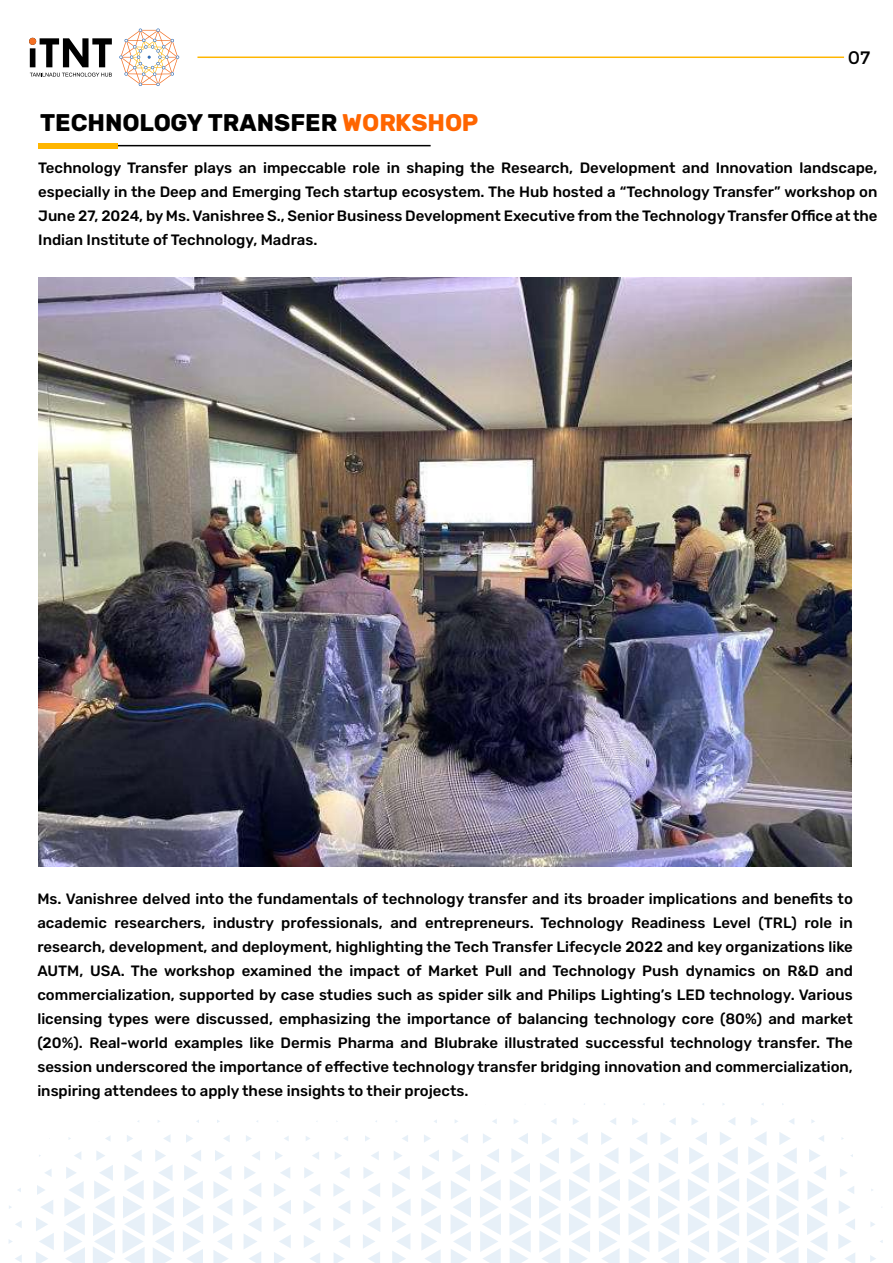
<style>
.page{position:relative;width:893px;height:1263px;background:#fff}
.page>*{position:absolute;margin:0;border:0;box-sizing:border-box;transform-origin:0 0}
.t1{font:700 24px "Rubik";color:#000}
.t2{font:18px "Montserrat";color:#000}
.t3{font:500 15px/24px "Rubik";color:#000;text-align:justify}
.s1{color:#ff6500}
</style>
<div class="page">
<svg style="left:492px;top:1119px;width:5px;height:5px"></svg>
<svg style="left:514px;top:1119px;width:5px;height:5px"></svg>
<svg style="left:551px;top:1118px;width:6px;height:6px"></svg>
<svg style="left:573px;top:1118px;width:6px;height:7px"></svg>
<svg style="left:610px;top:1118px;width:6px;height:7px"></svg>
<svg style="left:632px;top:1118px;width:7px;height:7px"></svg>
<svg style="left:669px;top:1118px;width:7px;height:7px"></svg>
<svg style="left:691px;top:1118px;width:7px;height:7px"></svg>
<svg style="left:105px;top:1136px;width:6px;height:5px"></svg>
<svg style="left:127px;top:1135px;width:6px;height:7px"></svg>
<svg style="left:163px;top:1135px;width:8px;height:7px"></svg>
<svg style="left:186px;top:1134px;width:7px;height:9px"></svg>
<svg style="left:223px;top:1135px;width:7px;height:7px"></svg>
<svg style="left:246px;top:1135px;width:6px;height:7px"></svg>
<svg style="left:284px;top:1136px;width:5px;height:5px"></svg>
<svg style="left:306px;top:1136px;width:4px;height:5px"></svg>
<svg style="left:344px;top:1136px;width:4px;height:5px"></svg>
<svg style="left:365px;top:1136px;width:5px;height:5px"></svg>
<svg style="left:402px;top:1135px;width:6px;height:7px"></svg>
<svg style="left:424px;top:1135px;width:7px;height:7px"></svg>
<svg style="left:460px;top:1134px;width:8px;height:9px"></svg>
<svg style="left:74px;top:1152px;width:7px;height:8px"></svg>
<svg style="left:275px;top:1151px;width:8px;height:9px"></svg>
<svg style="left:312px;top:1152px;width:7px;height:8px"></svg>
<svg style="left:335px;top:1152px;width:7px;height:8px"></svg>
<svg style="left:371px;top:1151px;width:8px;height:9px"></svg>
<svg style="left:45px;top:1169px;width:7px;height:8px"></svg>
<svg style="left:789px;top:1118px;width:5px;height:6px"></svg>
<svg style="left:15px;top:1221px;width:7px;height:7px"></svg>
<svg style="left:818px;top:1135px;width:6px;height:7px"></svg>
<svg style="left:15px;top:1255px;width:7px;height:8px"></svg>
<svg style="left:36px;top:1185px;width:18px;height:78px"></svg>
<svg style="left:64px;top:1167px;width:21px;height:96px"></svg>
<svg style="left:93px;top:1151px;width:22px;height:112px"></svg>
<svg style="left:123px;top:1150px;width:22px;height:113px"></svg>
<svg style="left:153px;top:1150px;width:21px;height:113px"></svg>
<svg style="left:183px;top:1150px;width:20px;height:113px"></svg>
<svg style="left:213px;top:1150px;width:19px;height:113px"></svg>
<svg style="left:243px;top:1151px;width:19px;height:112px"></svg>
<svg style="left:274px;top:1167px;width:17px;height:96px"></svg>
<svg style="left:303px;top:1167px;width:17px;height:96px"></svg>
<svg style="left:333px;top:1167px;width:17px;height:96px"></svg>
<svg style="left:363px;top:1167px;width:17px;height:96px"></svg>
<svg style="left:392px;top:1151px;width:19px;height:112px"></svg>
<svg style="left:421px;top:1150px;width:20px;height:113px"></svg>
<svg style="left:451px;top:1150px;width:20px;height:113px"></svg>
<svg style="left:480px;top:1134px;width:21px;height:129px"></svg>
<svg style="left:509px;top:1133px;width:22px;height:130px"></svg>
<svg style="left:539px;top:1133px;width:22px;height:130px"></svg>
<svg style="left:569px;top:1132px;width:21px;height:131px"></svg>
<svg style="left:599px;top:1132px;width:21px;height:131px"></svg>
<svg style="left:628px;top:1132px;width:22px;height:131px"></svg>
<svg style="left:658px;top:1132px;width:21px;height:131px"></svg>
<svg style="left:688px;top:1132px;width:21px;height:131px"></svg>
<svg style="left:717px;top:1117px;width:22px;height:146px"></svg>
<svg style="left:747px;top:1117px;width:22px;height:146px"></svg>
<svg style="left:776px;top:1132px;width:23px;height:131px"></svg>
<svg style="left:840px;top:1169px;width:7px;height:8px"></svg>
<svg style="left:807px;top:1149px;width:20px;height:114px"></svg>
<svg style="left:848px;top:1186px;width:6px;height:8px"></svg>
<svg style="left:838px;top:1201px;width:17px;height:62px"></svg>
<svg style="left:870px;top:1222px;width:5px;height:5px"></svg>
<svg style="left:870px;top:1255px;width:6px;height:7px"></svg>
<svg style="left:119px;top:28px;width:60px;height:58px"></svg>
<svg style="left:29px;top:38px;width:83px;height:29px"></svg>
<svg style="left:30px;top:73px;width:82px;height:4px"></svg>
<div style="left:29px;top:38px;width:7px;height:7px;background:#f37024;border-radius:50%"></div>
<hr style="left:197px;top:57px;width:647px;height:1px;background:#ffb600">
<hr style="left:114px;top:145px;width:317px;height:1px;background:#000">
<div style="left:38px;top:143px;width:80px;height:6px;background:#ffb600"></div>
<img style="left:38px;top:277px;width:814px;height:589px">
<p class="t2" style="left:848px;top:47px;width:24px">07</p>
<h1 class="t1" style="left:40px;top:109px;width:440px">TECHNOLOGY TRANSFER <span class="s1">WORKSHOP</span></h1>
<p class="t3" style="left:38px;top:156px;width:841px">Technology Transfer plays an impeccable role in shaping the Research, Development and Innovation landscape, especially in the Deep and Emerging Tech startup ecosystem. The Hub hosted a “Technology Transfer” workshop on June 27, 2024, by Ms. Vanishree S., Senior Business Development Executive from the Technology Transfer Office at the Indian Institute of Technology, Madras.</p>
<p class="t3" style="left:37px;top:888px;width:817px">Ms. Vanishree delved into the fundamentals of technology transfer and its broader implications and benefits to academic researchers, industry professionals, and entrepreneurs. Technology Readiness Level (TRL) role in research, development, and deployment, highlighting the Tech Transfer Lifecycle 2022 and key organizations like AUTM, USA. The workshop examined the impact of Market Pull and Technology Push dynamics on R&amp;D and commercialization, supported by case studies such as spider silk and Philips Lighting’s LED technology. Various licensing types were discussed, emphasizing the importance of balancing technology core (80%) and market (20%). Real-world examples like Dermis Pharma and Blubrake illustrated successful technology transfer. The session underscored the importance of effective technology transfer bridging innovation and commercialization, inspiring attendees to apply these insights to their projects.</p>
</div>
